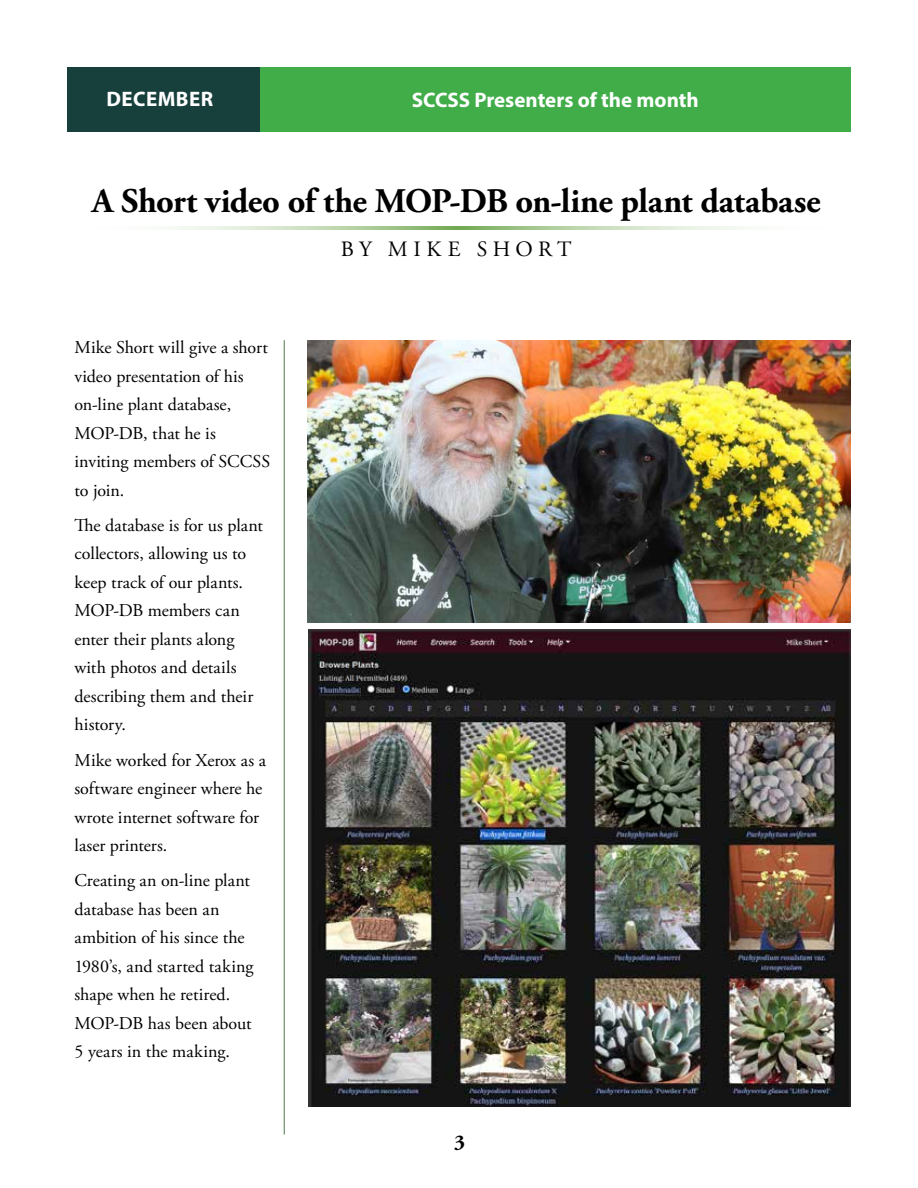
<style>
.page{position:relative;width:918px;height:1188px;background:#fff}
.page>*{position:absolute;margin:0;border:0;box-sizing:border-box;transform-origin:0 0}
.t1{font:700 34.5px "Adobe Garamond Pro";letter-spacing:-.015em;color:#000}
.t2{font:21.9px "Adobe Garamond Pro";letter-spacing:.24em;color:#000}
.t3{font:700 21px "Myriad Pro";color:#fff}
.t4{font:700 21px "Myriad Pro";letter-spacing:.02em;color:#fff}
.t5{font:700 21px "Adobe Garamond Pro";color:#000}
.t6{font:18px/28.5px "Adobe Garamond Pro";color:#000}
</style>
<div class="page">
<div style="left:260px;top:68px;width:590px;height:64px;background:#41ad49"></div>
<div style="left:68px;top:68px;width:192px;height:64px;background:#17403d"></div>
<svg style="left:171px;top:226px;width:574px;height:4px;background:#c1d9b3"></svg>
<hr style="left:284px;top:340px;width:1px;height:795px;background:#4e7a4e">
<img style="left:308px;top:341px;width:542px;height:281px">
<img style="left:309px;top:629px;width:541px;height:478px">
<p class="t4" style="left:107px;top:86px;width:108px">DECEMBER</p>
<p class="t3" style="left:412px;top:86px;width:289px">SCCSS Presenters of the month</p>
<h1 class="t1" style="left:92px;top:181px;width:730px">A Short video of the MOP-DB on-line plant database</h1>
<p class="t2" style="left:341px;top:236px;width:232px">BY MIKE SHORT</p>
<p class="t6" style="left:75px;top:334px;width:197px">Mike Short will give a short video presentation of his on-line plant database,<br>MOP-DB, that he is inviting members of SCCSS to join.</p>
<p class="t6" style="left:75px;top:512px;width:190px">The database is for us plant collectors, allowing us to keep track of our plants.<br>MOP-DB members can enter their plants along with photos and details describing them and their history.</p>
<p class="t6" style="left:75px;top:746px;width:193px">Mike worked for Xerox as a software engineer where he wrote internet software for laser printers.</p>
<p class="t6" style="left:75px;top:867px;width:181px">Creating an on-line plant database has been an ambition of his since the<br>1980’s, and started taking shape when he retired.<br>MOP-DB has been about<br>5 years in the making.</p>
<p class="t5" style="left:454px;top:1130px;width:12px">3</p>
</div>
